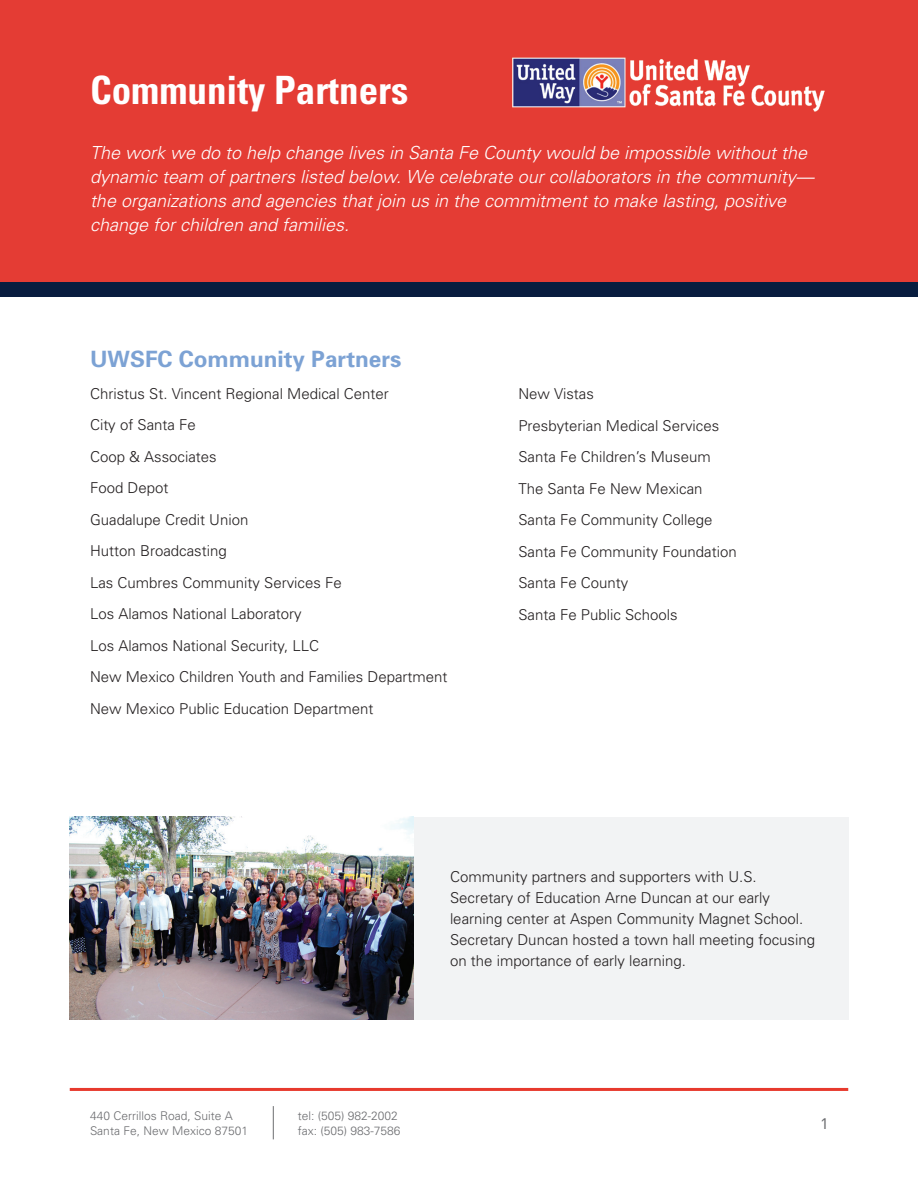
<style>
.page{position:relative;width:918px;height:1188px;background:#fff}
.page>*{position:absolute;margin:0;border:0;box-sizing:border-box;transform-origin:0 0}
.t1{font:700 condensed 39px "Univers";color:#fff}
.t2{font:700 22.5px "Univers";color:#7ca2d4}
.t3{font:italic 300 18px/24px "Univers";color:#fff}
.t4{font:18px "DIN Regular Alternate";color:#6c6d70}
.t5{font:300 15px/31.5px "Univers";color:#231f20}
.t6{font:300 12px/14.4px "Univers";color:#6c6d70}
</style>
<div class="page">
<hr style="left:273px;top:1106px;width:1px;height:33px;background:#6c6d70">
<div style="left:0;top:0;width:918px;height:283px;background:#e43c34"></div>
<div style="left:0;top:282px;width:918px;height:15px;background:#081d3f"></div>
<img style="left:512px;top:57px;width:313px;height:55px">
<hr style="left:70px;top:1088px;width:778px;height:3px;background:#e73a2e">
<div style="left:243px;top:817px;width:605px;height:203px;background:#f2f3f4"></div>
<img style="left:70px;top:817px;width:344px;height:203px">
<h1 class="t1" style="left:90px;top:67px;width:320px">Community Partners</h1>
<p class="t3" style="left:90px;top:141px;width:725px">The work we do to help change lives in Santa Fe County would be impossible without the dynamic team of partners listed below. We celebrate our collaborators in the community— the organizations and agencies that join us in the commitment to make lasting, positive change for children and families.</p>
<h2 class="t2" style="left:90px;top:346px;width:313px">UWSFC Community Partners</h2>
<p class="t5" style="left:90px;top:378px;width:359px">Christus St. Vincent Regional Medical Center<br>City of Santa Fe<br>Coop &amp; Associates<br>Food Depot<br>Guadalupe Credit Union<br>Hutton Broadcasting<br>Las Cumbres Community Services Fe<br>Los Alamos National Laboratory<br>Los Alamos National Security, LLC<br>New Mexico Children Youth and Families Department<br>New Mexico Public Education Department</p>
<p class="t5" style="left:518px;top:378px;width:220px">New Vistas<br>Presbyterian Medical Services<br>Santa Fe Children’s Museum<br>The Santa Fe New Mexican<br>Santa Fe Community College<br>Santa Fe Community Foundation<br>Santa Fe County<br>Santa Fe Public Schools</p>
<p class="t5" style="left:450px;top:866px;width:367px;line-height:21px">Community partners and supporters with U.S.<br>Secretary of Education Arne Duncan at our early learning center at Aspen Community Magnet School.<br>Secretary Duncan hosted a town hall meeting focusing on the importance of early learning.</p>
<p class="t6" style="left:90px;top:1109px;width:160px">440 Cerrillos Road, Suite A<br>Santa Fe, New Mexico 87501</p>
<p class="t6" style="left:298px;top:1109px;width:104px">tel: (505) 982-2002 fax: (505) 983-7586</p>
<p class="t4" style="left:821px;top:1111px;width:8px">1</p>
</div>
